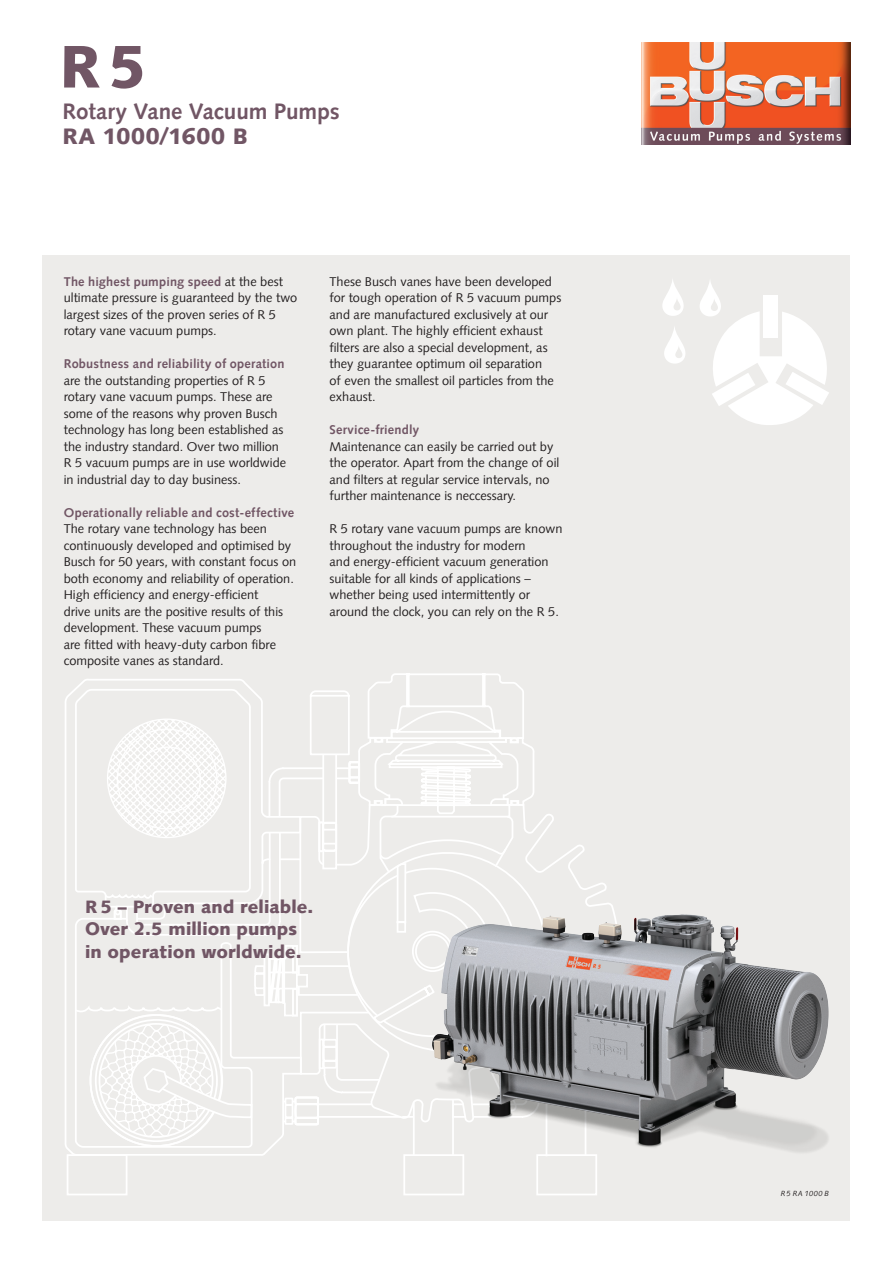
<style>
.page{position:relative;width:893px;height:1263px;background:#fff}
.page>*{position:absolute;margin:0;border:0;box-sizing:border-box;transform-origin:0 0}
.t1{font:900 60px "Syntax LT";color:#715665}
.t2{font:700 22.5px "Syntax LT";color:#715665}
.t3{font:900 22.5px "Syntax LT";letter-spacing:.01em;color:#715665}
.t4{font:900 18px/22.5px "Syntax LT";letter-spacing:.005em;color:#715665}
.t5{font:12.75px/16.5px "Syntax LT";color:#231f20}
.t6{font:700 12.75px "Syntax LT";letter-spacing:.015em;color:#715665}
.t7{font:italic 7.5px "Syntax LT";letter-spacing:.06em;color:#231f20}
.s1{font-weight:700;color:#715665}
</style>
<div class="page">
<div style="left:43px;top:255px;width:807px;height:965px;background:#edecea"></div>
<svg style="left:66px;top:673px;width:532px;height:522px"></svg>
<svg style="left:700px;top:281px;width:129px;height:144px"></svg>
<svg style="left:662px;top:280px;width:22px;height:36px"></svg>
<svg style="left:664px;top:327px;width:21px;height:37px"></svg>
<img style="left:415px;top:885px;width:414px;height:310px">
<img style="left:641px;top:43px;width:209px;height:101px">
<h1 class="t1" style="left:60px;top:31px;width:89px">R5</h1>
<h2 class="t2" style="left:63px;top:98px;width:279px">Rotary Vane Vacuum Pumps</h2>
<h2 class="t3" style="left:63px;top:123px;width:187px">RA 1000/1600 B</h2>
<p class="t5" style="left:64px;top:273px;width:235px"><span class="s1">The highest pumping speed</span> at the best ultimate pressure is guaranteed by the two largest sizes of the proven series of R 5 rotary vane vacuum pumps.</p>
<p class="t6" style="left:64px;top:357px;width:222px">Robustness and reliability of operation</p>
<p class="t5" style="left:64px;top:372px;width:224px">are the outstanding properties of R 5 rotary vane vacuum pumps. These are some of the reasons why proven Busch technology has long been established as the industry standard. Over two million R 5 vacuum pumps are in use worldwide in industrial day to day business.</p>
<p class="t6" style="left:64px;top:505px;width:232px">Operationally reliable and cost-effective</p>
<p class="t5" style="left:64px;top:521px;width:234px">The rotary vane technology has been continuously developed and optimised by Busch for 50 years, with constant focus on both economy and reliability of operation.<br>High efficiency and energy-efficient<br>drive units are the positive results of this development. These vacuum pumps<br>are fitted with heavy-duty carbon fibre composite vanes as standard.</p>
<p class="t5" style="left:330px;top:273px;width:233px">These Busch vanes have been developed for tough operation of R 5 vacuum pumps and are manufactured exclusively at our own plant. The highly efficient exhaust filters are also a special development, as they guarantee optimum oil separation<br>of even the smallest oil particles from the exhaust.</p>
<p class="t6" style="left:330px;top:423px;width:91px">Service-friendly</p>
<p class="t5" style="left:330px;top:438px;width:231px">Maintenance can easily be carried out by the operator. Apart from the change of oil and filters at regular service intervals, no further maintenance is neccessary.</p>
<p class="t5" style="left:330px;top:521px;width:234px">R 5 rotary vane vacuum pumps are known throughout the industry for modern<br>and energy-efficient vacuum generation suitable for all kinds of applications – whether being used intermittently or around the clock, you can rely on the R 5.</p>
<h3 class="t4" style="left:85px;top:895px;width:230px">R 5 – Proven and reliable.<br>Over 2.5 million pumps in operation worldwide.</h3>
<p class="t7" style="left:781px;top:1189px;width:50px">R5 RA 1000 B</p>
</div>
